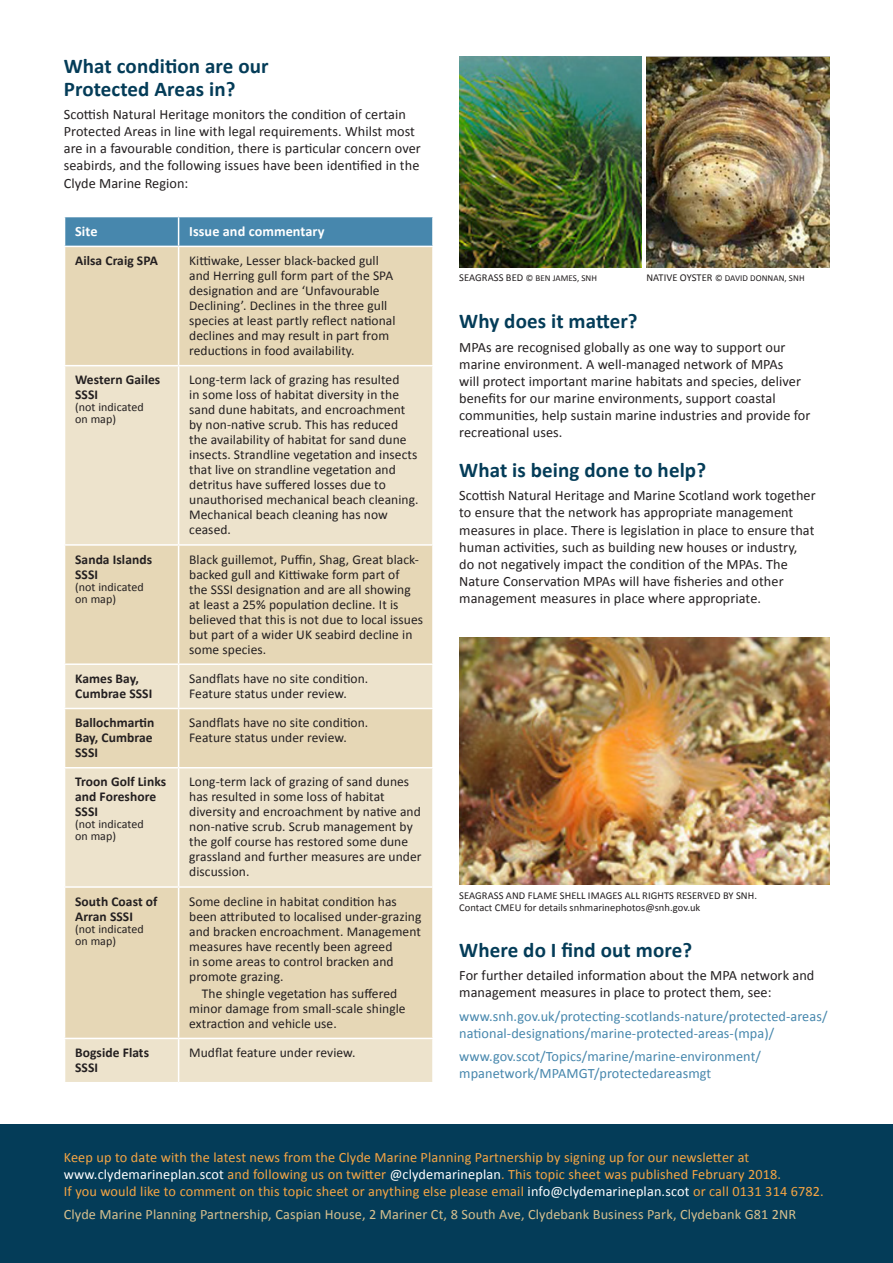
<style>
.page{position:relative;width:893px;height:1263px;background:#fff}
.page>*{position:absolute;margin:0;border:0;box-sizing:border-box;transform-origin:0 0}
.t1{font:700 21px/22.5px "Calibri";letter-spacing:.005em;color:#043c58}
.t2{font:14.25px/17.1px "Calibri";letter-spacing:.005em;color:#231f20}
.t3{font:14.25px/17.1px "Calibri";letter-spacing:.01em;color:#f5a544}
.t4{font:14.25px/17.1px "Calibri";letter-spacing:.005em;color:#4787ad}
.t5{font:14.25px "Calibri";letter-spacing:.01em;color:#d7c08e}
.t6{font:700 14.25px "Calibri";letter-spacing:.005em;color:#fff}
.t7{font:13.5px/15px "Calibri";letter-spacing:.005em;color:#231f20}
.t8{font:700 13.5px/15px "Calibri";letter-spacing:.005em;color:#231f20}
.t9{font:12px/12px "Calibri";letter-spacing:.005em;color:#231f20}
.t10{font:10.5px/12.6px "Calibri";letter-spacing:.005em;color:#231f20}
.t11{font:9px "Calibri";letter-spacing:.005em;color:#231f20}
.s1{font-size:10.5px}
.s2{color:#fff}
</style>
<div class="page">
<div style="left:0;top:1125px;width:893px;height:138px;background:#043c58"></div>
<div style="left:65px;top:247px;width:367px;height:118px;background:#e6d7b6"></div>
<svg style="left:65px;top:366px;width:367px;height:716px;background:#e9ddc2"></svg>
<svg style="left:64px;top:217px;width:368px;height:29px;background:#4d8baf"></svg>
<hr style="left:178px;top:247px;width:1px;height:118px;background:#fff">
<hr style="left:178px;top:366px;width:1px;height:178px;background:#fff">
<hr style="left:178px;top:546px;width:1px;height:117px;background:#fff">
<hr style="left:178px;top:709px;width:1px;height:58px;background:#fff">
<hr style="left:178px;top:888px;width:1px;height:150px;background:#fff">
<hr style="left:64px;top:544px;width:115px;height:2px;background:#fff">
<hr style="left:179px;top:544px;width:255px;height:2px;background:#fff">
<hr style="left:64px;top:663px;width:115px;height:2px;background:#fff">
<hr style="left:179px;top:663px;width:255px;height:2px;background:#fff">
<hr style="left:178px;top:665px;width:1px;height:43px;background:#fff">
<hr style="left:64px;top:708px;width:115px;height:1px;background:#fff">
<hr style="left:179px;top:708px;width:255px;height:1px;background:#fff">
<hr style="left:64px;top:767px;width:115px;height:1px;background:#fff">
<hr style="left:179px;top:767px;width:255px;height:1px;background:#fff">
<hr style="left:178px;top:768px;width:1px;height:118px;background:#fff">
<hr style="left:64px;top:886px;width:115px;height:2px;background:#fff">
<hr style="left:179px;top:886px;width:255px;height:2px;background:#fff">
<hr style="left:64px;top:1038px;width:115px;height:1px;background:#fff">
<hr style="left:179px;top:1038px;width:255px;height:1px;background:#fff">
<hr style="left:178px;top:1039px;width:1px;height:43px;background:#fff">
<img style="left:646px;top:56px;width:183px;height:212px">
<img style="left:459px;top:56px;width:182px;height:212px">
<img style="left:459px;top:638px;width:370px;height:246px">
<p class="t1" style="left:64px;top:55px;width:206px">What condition are our<br>Protected Areas in?</p>
<p class="t2" style="left:64px;top:106px;width:359px">Scottish Natural Heritage monitors the condition of certain Protected Areas in line with legal requirements. Whilst most are in a favourable condition, there is particular concern over seabirds, and the following issues have been identified in the Clyde Marine Region:</p>
<p class="t6" style="left:75px;top:222px;width:24px">Site</p>
<p class="t6" style="left:189px;top:222px;width:137px">Issue and commentary</p>
<p class="t8" style="left:75px;top:253px;width:84px">Ailsa Craig SPA</p>
<p class="t7" style="left:189px;top:253px;width:208px">Kittiwake, Lesser black-backed gull and Herring gull form part of the SPA designation and are ‘Unfavourable Declining’. Declines in the three gull species at least partly reflect national declines and may result in part from reductions in food availability.</p>
<p class="t8" style="left:75px;top:372px;width:87px">Western Gailes<br>SSSI</p>
<p class="t9" style="left:75px;top:401px;width:70px">(not indicated on map)</p>
<p class="t7" style="left:189px;top:372px;width:231px">Long-term lack of grazing has resulted<br>in some loss of habitat diversity in the sand dune habitats, and encroachment by non-native scrub. This has reduced the availability of habitat for sand dune insects. Strandline vegetation and insects that live on strandline vegetation and detritus have suffered losses due to unauthorised mechanical beach cleaning.<br>Mechanical beach cleaning has now ceased.</p>
<p class="t8" style="left:75px;top:552px;width:78px">Sanda Islands<br>SSSI</p>
<p class="t9" style="left:75px;top:581px;width:70px">(not indicated on map)</p>
<p class="t7" style="left:189px;top:552px;width:235px">Black guillemot, Puffin, Shag, Great black&shy;backed gull and Kittiwake form part of<br>the SSSI designation and are all showing at least a 25% population decline. It is believed that this is not due to local issues but part of a wider UK seabird decline in some species.</p>
<p class="t8" style="left:75px;top:671px;width:79px">Kames Bay,<br>Cumbrae SSSI</p>
<p class="t7" style="left:189px;top:671px;width:181px">Sandflats have no site condition.<br>Feature status under review.</p>
<p class="t8" style="left:75px;top:715px;width:81px">Ballochmartin<br>Bay, Cumbrae<br>SSSI</p>
<p class="t7" style="left:189px;top:715px;width:181px">Sandflats have no site condition.<br>Feature status under review.</p>
<p class="t8" style="left:75px;top:774px;width:93px">Troon Golf Links and Foreshore<br>SSSI</p>
<p class="t9" style="left:75px;top:818px;width:70px">(not indicated on map)</p>
<p class="t7" style="left:189px;top:774px;width:234px">Long-term lack of grazing of sand dunes has resulted in some loss of habitat diversity and encroachment by native and non-native scrub. Scrub management by the golf course has restored some dune grassland and further measures are under discussion.</p>
<p class="t8" style="left:75px;top:894px;width:84px">South Coast of<br>Arran SSSI</p>
<p class="t9" style="left:75px;top:923px;width:70px">(not indicated on map)</p>
<p class="t7" style="left:189px;top:894px;width:234px">Some decline in habitat condition has been attributed to localised under-grazing and bracken encroachment. Management measures have recently been agreed<br>in some areas to control bracken and promote grazing.</p>
<p class="t7" style="left:189px;top:986px;width:218px;text-indent:13px">The shingle vegetation has suffered minor damage from small-scale shingle extraction and vehicle use.</p>
<p class="t8" style="left:75px;top:1045px;width:75px">Bogside Flats<br>SSSI</p>
<p class="t7" style="left:189px;top:1045px;width:168px">Mudflat feature under review.</p>
<p class="t11" style="left:459px;top:272px;width:139px"><span class="s1">SEAGRASS BED</span> © BEN JAMES, SNH</p>
<p class="t11" style="left:646px;top:272px;width:160px"><span class="s1">NATIVE OYSTER</span> © DAVID DONNAN, SNH</p>
<p class="t1" style="left:459px;top:310px;width:180px">Why does it matter?</p>
<p class="t2" style="left:459px;top:339px;width:353px">MPAs are recognised globally as one way to support our marine environment. A well-managed network of MPAs<br>will protect important marine habitats and species, deliver benefits for our marine environments, support coastal communities, help sustain marine industries and provide for recreational uses.</p>
<p class="t1" style="left:459px;top:459px;width:248px">What is being done to help?</p>
<p class="t2" style="left:459px;top:487px;width:358px">Scottish Natural Heritage and Marine Scotland work together to ensure that the network has appropriate management measures in place. There is legislation in place to ensure that human activities, such as building new houses or industry, do not negatively impact the condition of the MPAs. The Nature Conservation MPAs will have fisheries and other management measures in place where appropriate.</p>
<p class="t10" style="left:459px;top:889px;width:299px">SEAGRASS AND FLAME SHELL IMAGES ALL RIGHTS RESERVED BY SNH.<br>Contact CMEU for details snhmarinephotos@snh.gov.uk</p>
<p class="t1" style="left:459px;top:938px;width:234px">Where do I find out more?</p>
<p class="t2" style="left:459px;top:967px;width:357px">For further detailed information about the MPA network and management measures in place to protect them, see:</p>
<p class="t4" style="left:459px;top:1007px;width:370px">www.snh.gov.uk/protecting-scotlands-nature/protected-areas/ national-designations/marine-protected-areas-(mpa)/</p>
<p class="t4" style="left:459px;top:1048px;width:303px">www.gov.scot/Topics/marine/marine-environment/ mpanetwork/MPAMGT/protectedareasmgt</p>
<p class="t3" style="left:64px;top:1148px;width:761px">Keep up to date with the latest news from the Clyde Marine Planning Partnership by signing up for our newsletter at <span class="s2">www.clydemarineplan.scot</span> and following us on twitter <span class="s2">@clydemarineplan</span>. This topic sheet was published February 2018.<br>If you would like to comment on this topic sheet or anything else please email <span class="s2">info@clydemarineplan.scot</span> or call 0131 314 6782.</p>
<p class="t5" style="left:64px;top:1205px;width:734px">Clyde Marine Planning Partnership, Caspian House, 2 Mariner Ct, 8 South Ave, Clydebank Business Park, Clydebank G81 2NR</p>
</div>
